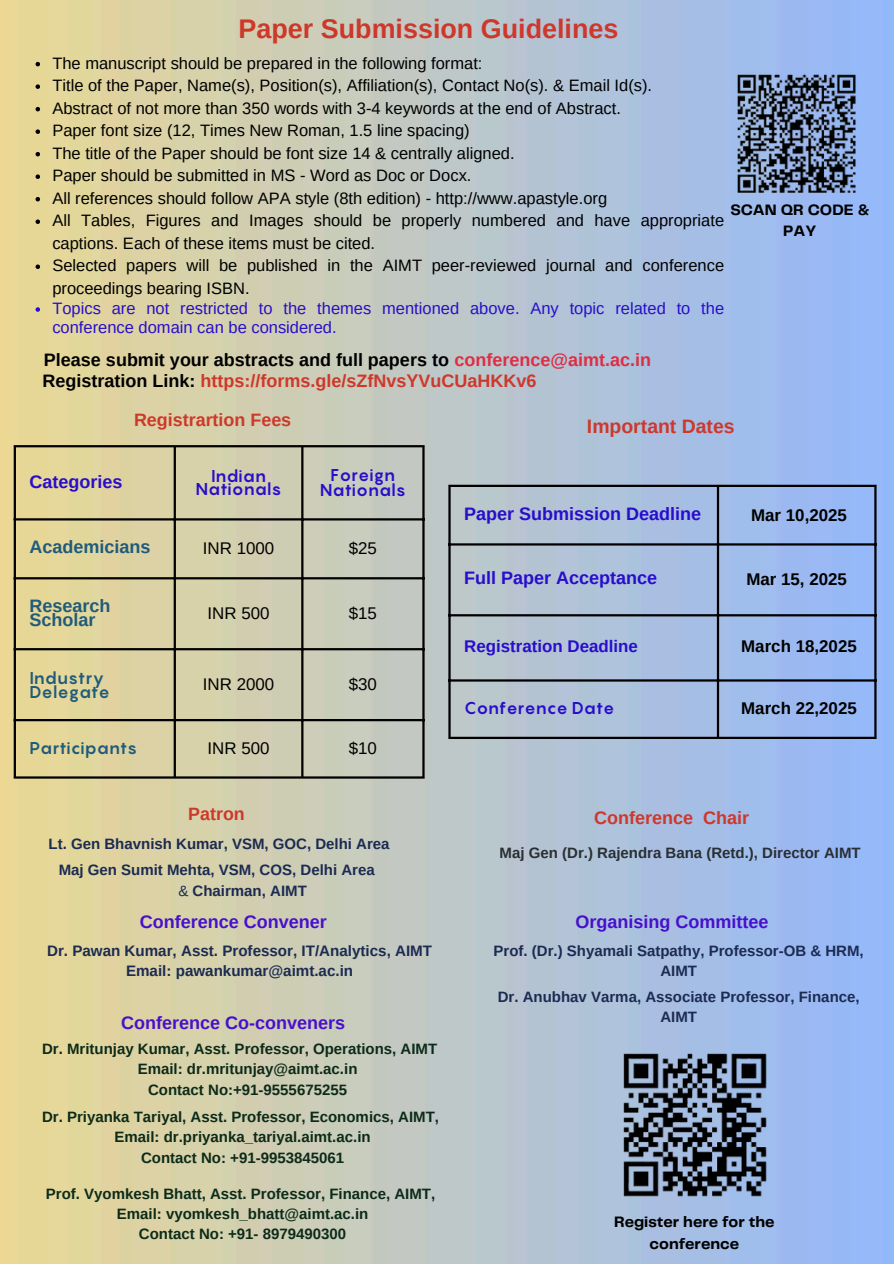
<style>
.page{position:relative;width:894px;height:1264px;background:#fff}
.page>*{position:absolute;margin:0;border:0;box-sizing:border-box;transform-origin:0 0}
.t1{font:700 26.85px "Arimo";color:#ce382b}
.t2{font:700 19.35px "Arimo";color:#ce382b}
.t3{font:700 18px "Arimo";color:#ce382b}
.t4{font:700 18px "Arimo";color:#000}
.t5{font:700 18px "Arimo";color:#4710cc}
.t6{font:700 18px "Arimo";color:#280dcc}
.t7{font:700 18px/13.5px "Arimo";color:#205b7b}
.t8{font:700 17.85px "Arimo";color:#ce382b}
.t9{font:700 16.95px/12.3px "Pangram";color:#280dcc;text-align:center}
.t10{font:700 16.95px "Arimo";color:#000}
.t11{font:16.95px "Arimo";color:#000}
.t12{font:700 16.95px/13.5px "Pangram";color:#205b7b}
.t13{font:700 16.95px "Arimo";color:#280dcc}
.t14{font:16.5px/22.5px "Arimo";color:#000}
.t15{font:16.5px/19.2px "Arimo";color:#280dcc}
.t16{font:700 15.6px/21.3px "Telegraf";color:#000;text-align:center}
.t17{font:700 15.15px/20.2px "Arimo";color:#1c2b52;text-align:center}
.t18{font:700 15px/20.2px "Arimo";color:#0c2b19;text-align:center}
.t19{font:700 15px/20.2px "Arimo";color:#1c2b52;text-align:center}
.t20{font:700 15px "Arimo";color:#292f33}
.s1{color:#dd2e44}
.s2{color:#000}
.s3{font-weight:400}
</style>
<div class="page">
<img style="left:0;top:0;width:893px;height:1263px">
<svg style="left:36px;top:62px;width:4px;height:4px"></svg>
<svg style="left:36px;top:84px;width:4px;height:5px"></svg>
<svg style="left:36px;top:107px;width:4px;height:4px"></svg>
<svg style="left:36px;top:129px;width:4px;height:5px"></svg>
<svg style="left:36px;top:152px;width:4px;height:4px"></svg>
<svg style="left:36px;top:174px;width:4px;height:5px"></svg>
<svg style="left:36px;top:197px;width:4px;height:4px"></svg>
<svg style="left:36px;top:219px;width:4px;height:5px"></svg>
<svg style="left:36px;top:264px;width:4px;height:5px"></svg>
<svg style="left:36px;top:307px;width:4px;height:5px"></svg>
<img style="left:732px;top:65px;width:135px;height:128px">
<hr style="left:14px;top:447px;width:2px;height:329px;background:#000">
<hr style="left:174px;top:447px;width:2px;height:329px;background:#000">
<hr style="left:301px;top:447px;width:2px;height:329px;background:#000">
<hr style="left:422px;top:447px;width:2px;height:329px;background:#000">
<hr style="left:14px;top:445px;width:410px;height:2px;background:#000">
<hr style="left:14px;top:518px;width:410px;height:2px;background:#000">
<hr style="left:14px;top:577px;width:410px;height:2px;background:#000">
<hr style="left:14px;top:648px;width:410px;height:2px;background:#000">
<hr style="left:14px;top:719px;width:410px;height:2px;background:#000">
<hr style="left:14px;top:776px;width:410px;height:2px;background:#000">
<hr style="left:448px;top:487px;width:2px;height:249px;background:#000">
<hr style="left:716px;top:487px;width:3px;height:249px;background:#000">
<hr style="left:874px;top:487px;width:2px;height:249px;background:#000">
<hr style="left:448px;top:485px;width:428px;height:2px;background:#000">
<hr style="left:448px;top:543px;width:428px;height:2px;background:#000">
<hr style="left:448px;top:614px;width:428px;height:2px;background:#000">
<hr style="left:448px;top:679px;width:428px;height:2px;background:#000">
<hr style="left:448px;top:736px;width:428px;height:3px;background:#000">
<img style="left:613px;top:1044px;width:161px;height:161px">
<p class="t1" style="left:238px;top:14px;width:381px">Paper Submission Guidelines</p>
<p class="t14" style="left:52px;top:52px;width:431px">The manuscript should be prepared in the following format:</p>
<p class="t14" style="left:52px;top:74px;width:601px">Title of the Paper, Name(s), Position(s), Affiliation(s), Contact No(s). &amp; Email Id(s).</p>
<p class="t14" style="left:52px;top:97px;width:570px">Abstract of not more than 350 words with 3-4 keywords at the end of Abstract.</p>
<p class="t14" style="left:52px;top:119px;width:418px">Paper font size (12, Times New Roman, 1.5 line spacing)</p>
<p class="t14" style="left:52px;top:142px;width:463px">The title of the Paper should be font size 14 &amp; centrally aligned.</p>
<p class="t14" style="left:52px;top:164px;width:420px">Paper should be submitted in MS - Word as Doc or Docx.</p>
<p class="t14" style="left:52px;top:187px;width:556px">All references should follow APA style (8th edition) - http://www.apastyle.org</p>
<p class="t14" style="left:52px;top:209px;width:673px">All Tables, Figures and Images should be properly numbered and have appropriate captions. Each of these items must be cited.</p>
<p class="t14" style="left:52px;top:254px;width:673px">Selected papers will be published in the AIMT peer-reviewed journal and conference proceedings bearing ISBN.</p>
<p class="t15" style="left:52px;top:299px;width:673px">Topics are not restricted to the themes mentioned above. Any topic related to the conference domain can be considered.</p>
<p class="t16" style="left:730px;top:200px;width:140px">SCAN QR CODE &amp;<br>PAY</p>
<h2 class="t4" style="left:44px;top:350px;width:608px">Please submit your abstracts and full papers to <span class="s1">conference@aimt.ac.in</span></h2>
<h2 class="t3" style="left:42px;top:371px;width:495px"><span class="s2">Registration Link:</span> https://forms.gle/sZfNvsYVuCUaHKKv6</h2>
<p class="t8" style="left:134px;top:410px;width:159px">Registrartion Fees</p>
<p class="t6" style="left:29px;top:471px;width:94px">Categories</p>
<p class="t9" style="left:195px;top:470px;width:87px">Indian<br>Nationals</p>
<h3 class="t9" style="left:320px;top:467px;width:87px;line-height:14.7px">Foreign<br>Nationals</h3>
<h2 class="t7" style="left:29px;top:540px;width:122px">Academicians</h2>
<h2 class="t11" style="left:203px;top:539px;width:73px">INR 1000</h2>
<h2 class="t11" style="left:349px;top:539px;width:30px">$25</h2>
<h2 class="t7" style="left:29px;top:599px;width:83px">Research<br>Scholar</h2>
<p class="t11" style="left:207px;top:603px;width:63px">INR 500</p>
<p class="t11" style="left:349px;top:603px;width:30px">$15</p>
<p class="t12" style="left:29px;top:671px;width:82px">Industry<br>Delegate</p>
<p class="t11" style="left:203px;top:674px;width:73px">INR 2000</p>
<p class="t11" style="left:349px;top:674px;width:30px">$30</p>
<p class="t12" style="left:29px;top:740px;width:109px">Participants</p>
<p class="t11" style="left:207px;top:738px;width:63px">INR 500</p>
<p class="t11" style="left:349px;top:738px;width:30px">$10</p>
<p class="t8" style="left:188px;top:803px;width:58px">Patron</p>
<p class="t19" style="left:49px;top:833px;width:342px">Lt. Gen Bhavnish Kumar, VSM, GOC, Delhi Area</p>
<p class="t2" style="left:586px;top:415px;width:149px">Important Dates</p>
<p class="t6" style="left:464px;top:503px;width:238px">Paper Submission Deadline</p>
<p class="t10" style="left:750px;top:505px;width:97px">Mar 10,2025</p>
<p class="t6" style="left:464px;top:567px;width:194px">Full Paper Acceptance</p>
<p class="t10" style="left:746px;top:569px;width:102px">Mar 15, 2025</p>
<p class="t13" style="left:464px;top:637px;width:175px">Registration Deadline</p>
<p class="t10" style="left:741px;top:637px;width:117px">March 18,2025</p>
<p class="t9" style="left:464px;top:701px;width:152px">Conference Date</p>
<p class="t10" style="left:741px;top:699px;width:117px">March 22,2025</p>
<p class="t3" style="left:594px;top:807px;width:157px">Conference Chair</p>
<p class="t20" style="left:499px;top:844px;width:362px">Maj Gen (Dr.) Rajendra Bana (Retd.), Director AIMT</p>
<p class="t19" style="left:59px;top:860px;width:317px">Maj Gen Sumit Mehta, VSM, COS, Delhi Area</p>
<h2 class="t19" style="left:178px;top:880px;width:130px"><span class="s3">&amp;</span> Chairman, AIMT</h2>
<h2 class="t5" style="left:140px;top:912px;width:188px">Conference Convener</h2>
<h4 class="t5" style="left:575px;top:912px;width:194px">Organising Committee</h4>
<h2 class="t19" style="left:493px;top:940px;width:371px">Prof. (Dr.) Shyamali Satpathy, Professor-OB &amp; HRM,<br>AIMT</h2>
<h4 class="t19" style="left:497px;top:986px;width:363px">Dr. Anubhav Varma, Associate Professor, Finance,<br>AIMT</h4>
<p class="t17" style="left:47px;top:940px;width:386px">Dr. Pawan Kumar, Asst. Professor, IT/Analytics, AIMT<br>Email: pawankumar@aimt.ac.in</p>
<p class="t5" style="left:121px;top:1013px;width:225px">Conference Co-conveners</p>
<h4 class="t18" style="left:42px;top:1038px;width:396px">Dr. Mritunjay Kumar, Asst. Professor, Operations, AIMT</h4>
<h4 class="t18" style="left:138px;top:1059px;width:221px">Email: dr.mritunjay@aimt.ac.in</h4>
<h4 class="t18" style="left:148px;top:1079px;width:200px">Contact No:+91-9555675255</h4>
<h4 class="t18" style="left:42px;top:1106px;width:398px">Dr. Priyanka Tariyal, Asst. Professor, Economics, AIMT,<br>Email: dr.priyanka_tariyal.aimt.ac.in<br>Contact No: +91-9953845061</h4>
<p class="t18" style="left:46px;top:1183px;width:391px">Prof. Vyomkesh Bhatt, Asst. Professor, Finance, AIMT,<br>Email: vyomkesh_bhatt@aimt.ac.in<br>Contact No: +91- 8979490300</p>
<h4 class="t16" style="left:614px;top:1212px;width:162px">Register here for the conference</h4>
</div>
